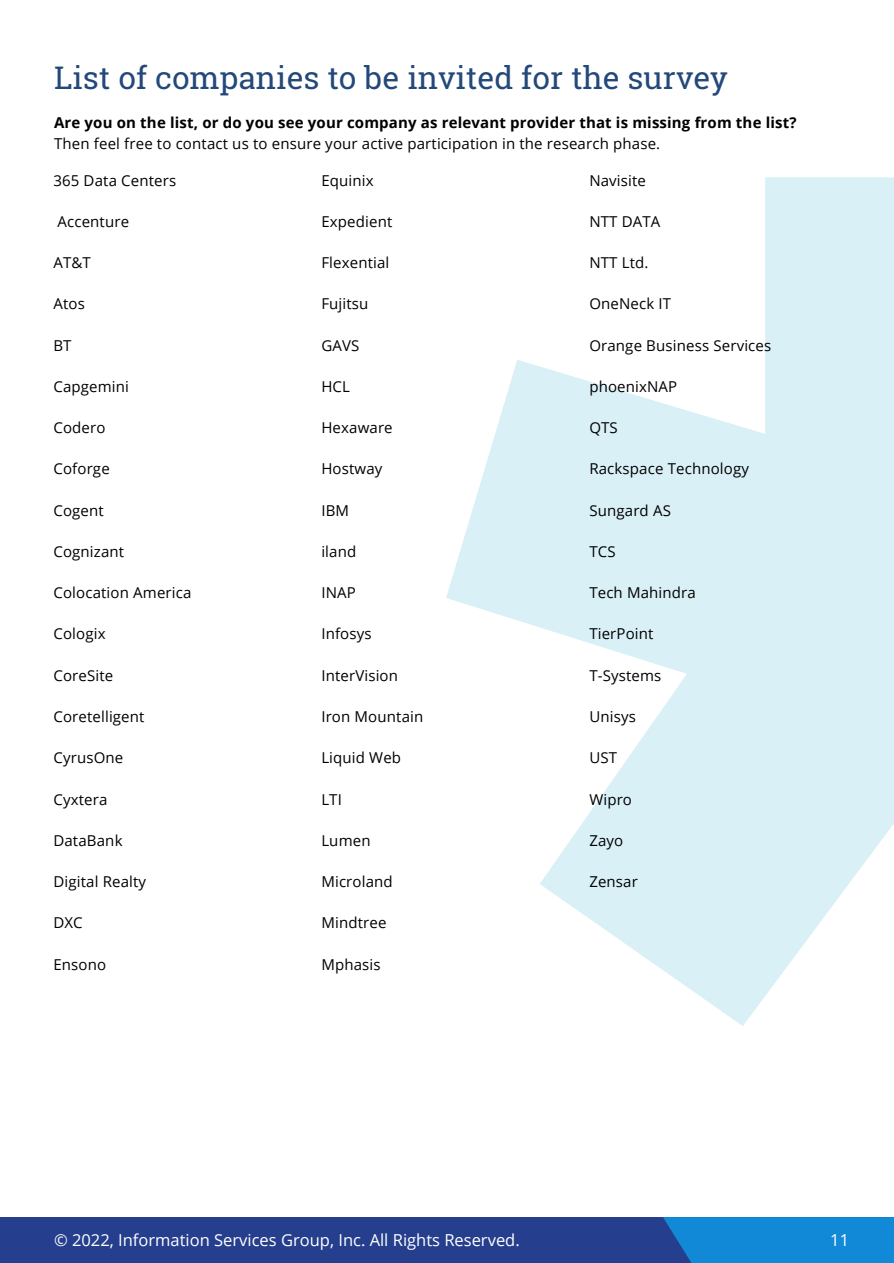
<style>
.page{position:relative;width:894px;height:1263px;background:#fff}
.page>*{position:absolute;margin:0;border:0;box-sizing:border-box;transform-origin:0 0}
.t1{font:31.5px "Roboto Slab";color:#23487a}
.t2{font:16.5px "Open Sans";color:#fff}
.bullet_level_1_no_in{font:15px "Open Sans";letter-spacing:.01em;color:#000}
.t3{font:700 15px/21px "Open Sans";letter-spacing:.01em;color:#000}
.s1{font-weight:400}
</style>
<div class="page">
<div style="left:0;top:1217px;width:893px;height:46px;background:#253f8e"></div>
<div style="left:663px;top:1217px;width:230px;height:46px;background:#1289d7"></div>
<svg style="left:446px;top:177px;width:447px;height:849px;fill:#d9f0f6"></svg>
<p class="t1" style="left:54px;top:56px;width:675px">List of companies to be invited for the survey</p>
<p class="t3" style="left:54px;top:111px;width:743px">Are you on the list, or do you see your company as relevant provider that is missing from the list?<br><span class="s1">Then feel free to contact us to ensure your active participation in the research phase.</span></p>
<p class="bullet_level_1_no_in" style="left:53px;top:170px;width:124px">365 Data Centers</p>
<p class="bullet_level_1_no_in" style="left:57px;top:211px;width:73px">Accenture</p>
<p class="bullet_level_1_no_in" style="left:53px;top:252px;width:39px">AT&amp;T</p>
<p class="bullet_level_1_no_in" style="left:53px;top:294px;width:33px">Atos</p>
<p class="bullet_level_1_no_in" style="left:53px;top:335px;width:20px">BT</p>
<p class="bullet_level_1_no_in" style="left:53px;top:376px;width:77px">Capgemini</p>
<p class="bullet_level_1_no_in" style="left:53px;top:417px;width:54px">Codero</p>
<p class="bullet_level_1_no_in" style="left:53px;top:459px;width:58px">Coforge</p>
<p class="bullet_level_1_no_in" style="left:53px;top:500px;width:52px">Cogent</p>
<p class="bullet_level_1_no_in" style="left:53px;top:541px;width:72px">Cognizant</p>
<p class="bullet_level_1_no_in" style="left:53px;top:582px;width:139px">Colocation America</p>
<p class="bullet_level_1_no_in" style="left:53px;top:624px;width:54px">Cologix</p>
<p class="bullet_level_1_no_in" style="left:53px;top:665px;width:61px">CoreSite</p>
<p class="bullet_level_1_no_in" style="left:53px;top:706px;width:93px">Coretelligent</p>
<p class="bullet_level_1_no_in" style="left:53px;top:747px;width:71px">CyrusOne</p>
<p class="bullet_level_1_no_in" style="left:53px;top:789px;width:55px">Cyxtera</p>
<p class="bullet_level_1_no_in" style="left:53px;top:830px;width:71px">DataBank</p>
<p class="bullet_level_1_no_in" style="left:53px;top:871px;width:94px">Digital Realty</p>
<p class="bullet_level_1_no_in" style="left:53px;top:912px;width:31px">DXC</p>
<p class="bullet_level_1_no_in" style="left:53px;top:954px;width:54px">Ensono</p>
<p class="bullet_level_1_no_in" style="left:321px;top:170px;width:54px">Equinix</p>
<p class="bullet_level_1_no_in" style="left:321px;top:211px;width:72px">Expedient</p>
<p class="bullet_level_1_no_in" style="left:321px;top:252px;width:70px">Flexential</p>
<p class="bullet_level_1_no_in" style="left:321px;top:294px;width:49px">Fujitsu</p>
<p class="bullet_level_1_no_in" style="left:321px;top:335px;width:40px">GAVS</p>
<p class="bullet_level_1_no_in" style="left:321px;top:376px;width:30px">HCL</p>
<p class="bullet_level_1_no_in" style="left:321px;top:417px;width:73px">Hexaware</p>
<p class="bullet_level_1_no_in" style="left:321px;top:459px;width:63px">Hostway</p>
<p class="bullet_level_1_no_in" style="left:321px;top:500px;width:29px">IBM</p>
<p class="bullet_level_1_no_in" style="left:321px;top:541px;width:36px">iland</p>
<p class="bullet_level_1_no_in" style="left:321px;top:582px;width:36px">INAP</p>
<p class="bullet_level_1_no_in" style="left:321px;top:624px;width:52px">Infosys</p>
<p class="bullet_level_1_no_in" style="left:321px;top:665px;width:78px">InterVision</p>
<p class="bullet_level_1_no_in" style="left:321px;top:706px;width:103px">Iron Mountain</p>
<p class="bullet_level_1_no_in" style="left:321px;top:747px;width:81px">Liquid Web</p>
<p class="bullet_level_1_no_in" style="left:321px;top:789px;width:22px">LTI</p>
<p class="bullet_level_1_no_in" style="left:321px;top:830px;width:51px">Lumen</p>
<p class="bullet_level_1_no_in" style="left:321px;top:871px;width:73px">Microland</p>
<p class="bullet_level_1_no_in" style="left:321px;top:912px;width:67px">Mindtree</p>
<p class="bullet_level_1_no_in" style="left:321px;top:954px;width:61px">Mphasis</p>
<p class="bullet_level_1_no_in" style="left:589px;top:170px;width:58px">Navisite</p>
<p class="bullet_level_1_no_in" style="left:589px;top:211px;width:73px">NTT DATA</p>
<p class="bullet_level_1_no_in" style="left:589px;top:252px;width:61px">NTT Ltd.</p>
<p class="bullet_level_1_no_in" style="left:589px;top:294px;width:83px">OneNeck IT</p>
<p class="bullet_level_1_no_in" style="left:589px;top:335px;width:183px">Orange Business Services</p>
<p class="bullet_level_1_no_in" style="left:589px;top:376px;width:89px">phoenixNAP</p>
<p class="bullet_level_1_no_in" style="left:589px;top:417px;width:30px">QTS</p>
<p class="bullet_level_1_no_in" style="left:589px;top:459px;width:161px">Rackspace Technology</p>
<p class="bullet_level_1_no_in" style="left:589px;top:500px;width:83px">Sungard AS</p>
<p class="bullet_level_1_no_in" style="left:589px;top:541px;width:28px">TCS</p>
<p class="bullet_level_1_no_in" style="left:589px;top:582px;width:108px">Tech Mahindra</p>
<p class="bullet_level_1_no_in" style="left:589px;top:624px;width:66px">TierPoint</p>
<p class="bullet_level_1_no_in" style="left:589px;top:665px;width:74px">T-Systems</p>
<p class="bullet_level_1_no_in" style="left:589px;top:706px;width:48px">Unisys</p>
<p class="bullet_level_1_no_in" style="left:589px;top:747px;width:29px">UST</p>
<p class="bullet_level_1_no_in" style="left:589px;top:789px;width:44px">Wipro</p>
<p class="bullet_level_1_no_in" style="left:589px;top:830px;width:35px">Zayo</p>
<p class="bullet_level_1_no_in" style="left:589px;top:871px;width:50px">Zensar</p>
<p class="t2" style="left:54px;top:1229px;width:467px">© 2022, Information Services Group, Inc. All Rights Reserved.</p>
<p class="t2" style="left:830px;top:1229px;width:20px">11</p>
</div>
